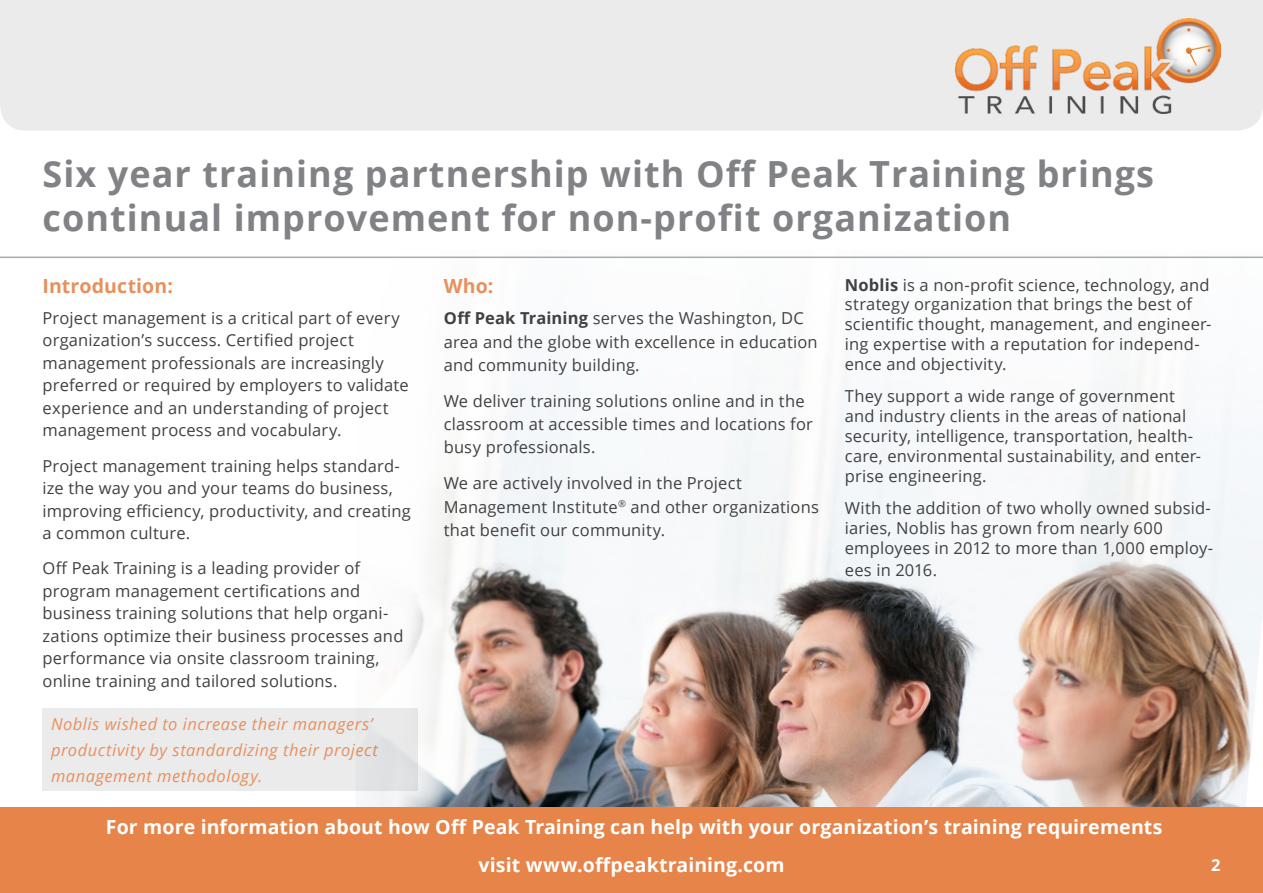
<style>
.page{position:relative;width:1263px;height:893px;background:#fff}
.page>*{position:absolute;margin:0;border:0;box-sizing:border-box;transform-origin:0 0}
.t1{font:700 36px/43.2px "Open Sans";letter-spacing:.03em;color:#808285}
.t2{font:700 19.5px/37.5px "Open Sans";letter-spacing:.005em;color:#fff;text-align:center}
.t3{font:700 19.5px "Open Sans";letter-spacing:.005em;color:#e8905c}
.t4{font:16.5px/22.5px "Open Sans";letter-spacing:.01em;color:#414042}
.t5{font:italic 16.5px/26.4px "Open Sans";letter-spacing:.03em;color:#e8905c}
.t6{font:700 16.5px "Open Sans";color:#fff}
.s1{font-weight:700}
</style>
<div class="page">
<img style="left:355px;top:256px;width:908px;height:552px">
<div style="left:0;top:808px;width:1263px;height:85px;background:#e6844a"></div>
<div style="left:0;top:0;width:1263px;height:131px;background:#ebebec"></div>
<img style="left:955px;top:19px;width:265px;height:95px">
<div style="left:43px;top:708px;width:375px;height:83px;background:#ebebec"></div>
<hr style="left:0;top:257px;width:1263px;height:1px;background:#808285">
<h1 class="t1" style="left:43px;top:152px;width:1113px">Six year training partnership with Off Peak Training brings continual improvement for non-profit organization</h1>
<p class="t3" style="left:43px;top:272px;width:132px">Introduction:</p>
<p class="t4" style="left:43px;top:306px;width:368px">Project management is a critical part of every organization’s success. Certified project management professionals are increasingly preferred or required by employers to validate experience and an understanding of project management process and vocabulary.</p>
<p class="t4" style="left:43px;top:454px;width:370px">Project management training helps standard&shy;ize the way you and your teams do business, improving efficiency, productivity, and creating a common culture.</p>
<p class="t4" style="left:43px;top:557px;width:362px">Off Peak Training is a leading provider of program management certifications and business training solutions that help organi&shy;zations optimize their business processes and performance via onsite classroom training, online training and tailored solutions.</p>
<p class="t5" style="left:51px;top:710px;width:328px">Noblis wished to increase their managers’ productivity by standardizing their project management methodology.</p>
<p class="t3" style="left:444px;top:272px;width:51px">Who:</p>
<p class="t4" style="left:444px;top:306px;width:375px;line-height:23.2px"><span class="s1">Off Peak Training</span> serves the Washington, DC area and the globe with excellence in education and community building.</p>
<p class="t4" style="left:444px;top:389px;width:371px;line-height:23.2px">We deliver training solutions online and in the classroom at accessible times and locations for busy professionals.</p>
<p class="t4" style="left:444px;top:471px;width:377px;line-height:23.2px">We are actively involved in the Project<br>Management Institute<sup>®</sup> and other organizations that benefit our community.</p>
<p class="t4" style="left:845px;top:274px;width:368px;line-height:19.8px"><span class="s1">Noblis</span> is a non-profit science, technology, and strategy organization that brings the best of scientific thought, management, and engineer&shy;ing expertise with a reputation for independ&shy;ence and objectivity.</p>
<p class="t4" style="left:845px;top:386px;width:358px;line-height:19.8px">They support a wide range of government and industry clients in the areas of national security, intelligence, transportation, health&shy;care, environmental sustainability, and enter&shy;prise engineering.</p>
<p class="t4" style="left:845px;top:498px;width:370px;line-height:19.8px">With the addition of two wholly owned subsid&shy;iaries, Noblis has grown from nearly 600 employees in 2012 to more than 1,000 employ-</p>
<p class="t4" style="left:845px;top:558px;width:94px">ees in 2016.</p>
<p class="t2" style="left:106px;top:808px;width:1058px">For more information about how Off Peak Training can help with your organization’s training requirements visit www.offpeaktraining.com</p>
<p class="t6" style="left:1211px;top:853px;width:11px">2</p>
</div>
